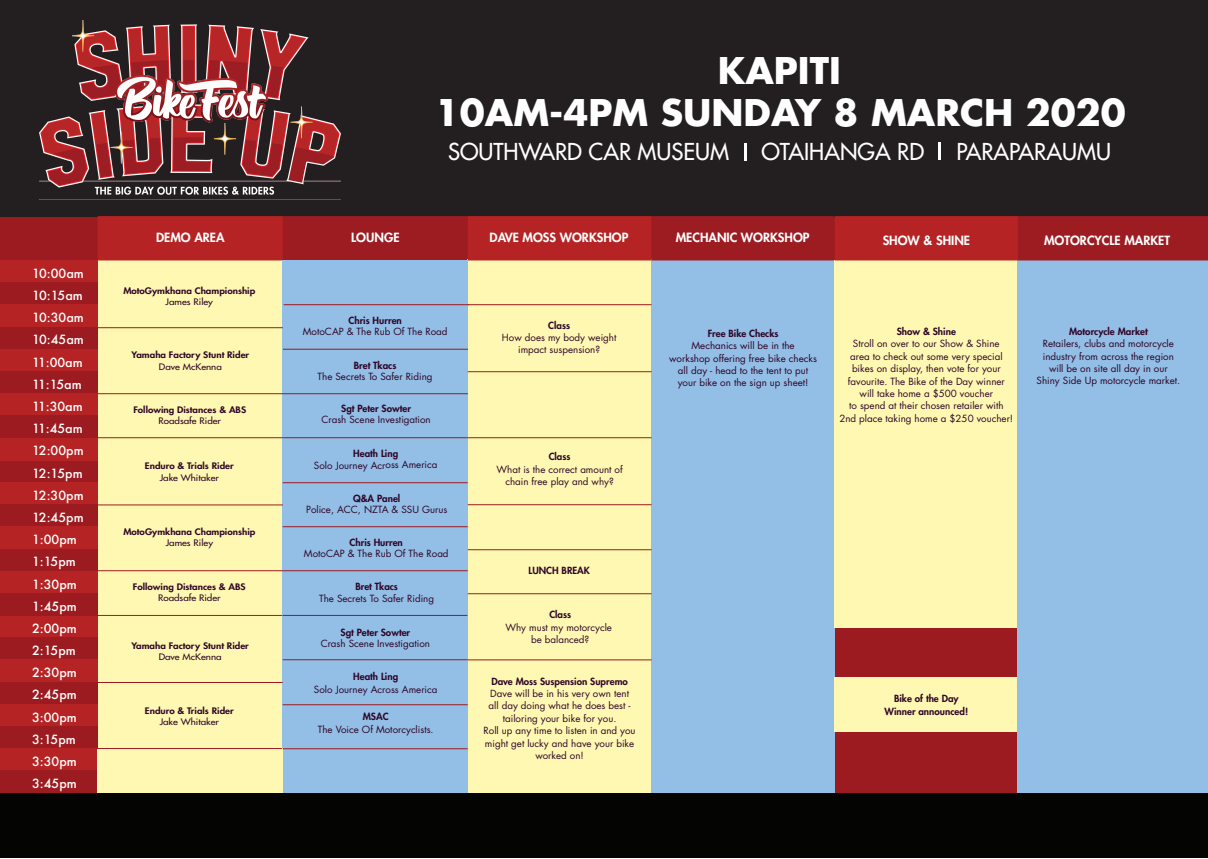
<style>
.page{position:relative;width:1208px;height:859px;background:#fff}
.page>*{position:absolute;margin:0;border:0;box-sizing:border-box;transform-origin:0 0}
.t1{font:700 35.8px "Futura Std";color:#fff}
.t2{font:500 22.7px "Futura Std";color:#fff}
.t3{font:500 12.4px/22.2px "Futura";color:#fff}
.t4{font:800 12.4px "Futura Std";color:#fff}
.t5{font:9.6px/12.4px "Futura Std";color:#2e0527;text-align:center}
.t6{font:800 9.6px/12.4px "Futura Std";color:#2e0527;text-align:center}
.t7{font:800 8.8px "Futura Std";color:#2e0527;scale:1.12 1}
.t8{font:500 8.8px "Futura Std";color:#2e0527;scale:1.12 1}
</style>
<div class="page">
<div style="left:0;top:214px;width:1208px;height:644px;background:#9c1b20"></div>
<div style="left:0;top:0;width:1208px;height:216px;background:#231f20"></div>
<div style="left:468px;top:259px;width:190px;height:578px;background:#fff8b2"></div>
<div style="left:651px;top:260px;width:183px;height:533px;background:#93bee5"></div>
<div style="left:834px;top:260px;width:184px;height:368px;background:#fff8b2"></div>
<div style="left:834px;top:677px;width:184px;height:54px;background:#fff8b2"></div>
<div style="left:1018px;top:260px;width:190px;height:539px;background:#93bee5"></div>
<div style="left:98px;top:260px;width:185px;height:598px;background:#fff8b2"></div>
<svg style="left:98px;top:216px;width:1110px;height:44px"></svg>
<div style="left:0;top:260px;width:98px;height:23px;background:#b62324"></div>
<div style="left:0;top:305px;width:98px;height:22px;background:#b62324"></div>
<div style="left:0;top:349px;width:98px;height:22px;background:#b62324"></div>
<div style="left:0;top:394px;width:98px;height:22px;background:#b62324"></div>
<div style="left:0;top:482px;width:98px;height:23px;background:#b62324"></div>
<div style="left:0;top:527px;width:98px;height:22px;background:#b62324"></div>
<div style="left:0;top:571px;width:98px;height:22px;background:#b62324"></div>
<div style="left:0;top:616px;width:98px;height:22px;background:#b62324"></div>
<div style="left:0;top:660px;width:98px;height:22px;background:#b62324"></div>
<div style="left:0;top:704px;width:98px;height:22px;background:#b62324"></div>
<div style="left:0;top:438px;width:98px;height:22px;background:#b62324"></div>
<div style="left:0;top:749px;width:98px;height:22px;background:#b62324"></div>
<div style="left:0;top:793px;width:1208px;height:65px;background:#040503"></div>
<div style="left:283px;top:260px;width:184px;height:533px;background:#93bee5"></div>
<img style="left:40px;top:20px;width:300px;height:175px">
<hr style="left:98px;top:393px;width:185px;height:1px;background:#9c1b20">
<hr style="left:98px;top:327px;width:185px;height:1px;background:#9c1b20">
<hr style="left:98px;top:437px;width:185px;height:1px;background:#9c1b20">
<hr style="left:98px;top:504px;width:185px;height:1px;background:#9c1b20">
<hr style="left:98px;top:570px;width:185px;height:1px;background:#9c1b20">
<hr style="left:97px;top:615px;width:185px;height:1px;background:#9c1b20">
<hr style="left:98px;top:682px;width:185px;height:1px;background:#9c1b20">
<hr style="left:97px;top:748px;width:185px;height:1px;background:#9c1b20">
<hr style="left:284px;top:304px;width:185px;height:1px;background:#9c1b20">
<hr style="left:468px;top:304px;width:183px;height:1px;background:#9c1b20">
<hr style="left:468px;top:371px;width:183px;height:1px;background:#9c1b20">
<hr style="left:468px;top:437px;width:183px;height:1px;background:#9c1b20">
<hr style="left:468px;top:504px;width:183px;height:1px;background:#9c1b20">
<hr style="left:468px;top:549px;width:183px;height:1px;background:#9c1b20">
<hr style="left:468px;top:659px;width:183px;height:1px;background:#9c1b20">
<hr style="left:468px;top:593px;width:183px;height:1px;background:#9c1b20">
<hr style="left:283px;top:349px;width:185px;height:1px;background:#9c1b20">
<hr style="left:283px;top:393px;width:185px;height:1px;background:#9c1b20">
<hr style="left:283px;top:437px;width:185px;height:1px;background:#9c1b20">
<hr style="left:283px;top:482px;width:185px;height:1px;background:#9c1b20">
<hr style="left:283px;top:526px;width:185px;height:1px;background:#9c1b20">
<hr style="left:283px;top:570px;width:185px;height:1px;background:#9c1b20">
<hr style="left:282px;top:615px;width:185px;height:1px;background:#9c1b20">
<hr style="left:283px;top:659px;width:185px;height:1px;background:#9c1b20">
<hr style="left:283px;top:704px;width:185px;height:1px;background:#9c1b20">
<hr style="left:283px;top:748px;width:185px;height:1px;background:#9c1b20">
<hr style="left:744px;top:144px;width:3px;height:17px;background:#fff">
<hr style="left:938px;top:143px;width:3px;height:17px;background:#fff">
<p class="t3" style="left:32px;top:262px;width:53px">10:00am<br>10:15am<br>10:30am<br>10:45am<br>11:00am<br>11:15am<br>11:30am<br>11:45am<br>12:00pm<br>12:15pm<br>12:30pm<br>12:45pm<br>1:00pm<br>1:15pm<br>1:30pm<br>1:45pm<br>2:00pm<br>2:15pm<br>2:30pm<br>2:45pm<br>3:00pm<br>3:15pm<br>3:30pm<br>3:45pm</p>
<h1 class="t1" style="left:718px;top:47px;width:125px">KAPITI</h1>
<h1 class="t1" style="left:435px;top:89px;width:692px">10AM-4PM SUNDAY 8 MARCH 2020</h1>
<h2 class="t2" style="left:448px;top:138px;width:283px">SOUTHWARD CAR MUSEUM</h2>
<h2 class="t2" style="left:761px;top:138px;width:164px">OTAIHANGA RD</h2>
<h2 class="t2" style="left:956px;top:138px;width:156px">PARAPARAUMU</h2>
<p class="t4" style="left:156px;top:230px;width:70px">DEMO AREA</p>
<p class="t4" style="left:351px;top:230px;width:50px">LOUNGE</p>
<p class="t4" style="left:489px;top:230px;width:140px">DAVE MOSS WORKSHOP</p>
<p class="t4" style="left:676px;top:230px;width:135px">MECHANIC WORKSHOP</p>
<p class="t4" style="left:882px;top:233px;width:89px">SHOW &amp; SHINE</p>
<p class="t4" style="left:1044px;top:233px;width:127px">MOTORCYCLE MARKET</p>
<p class="t7" style="left:123px;top:285px;width:119px">MotoGymkhana Championship</p>
<p class="t8" style="left:166px;top:296px;width:44px">James Riley</p>
<p class="t7" style="left:132px;top:350px;width:106px">Yamaha Factory Stunt Rider</p>
<p class="t8" style="left:159px;top:361px;width:58px">Dave McKenna</p>
<p class="t7" style="left:133px;top:404px;width:102px">Following Distances &amp; ABS</p>
<p class="t8" style="left:159px;top:415px;width:57px">Roadsafe Rider</p>
<p class="t7" style="left:145px;top:460px;width:81px">Enduro &amp; Trials Rider</p>
<p class="t8" style="left:160px;top:472px;width:54px">Jake Whitaker</p>
<p class="t7" style="left:123px;top:526px;width:119px">MotoGymkhana Championship</p>
<p class="t8" style="left:166px;top:537px;width:44px">James Riley</p>
<p class="t7" style="left:133px;top:581px;width:102px">Following Distances &amp; ABS</p>
<p class="t8" style="left:158px;top:592px;width:57px">Roadsafe Rider</p>
<p class="t7" style="left:131px;top:640px;width:106px">Yamaha Factory Stunt Rider</p>
<p class="t8" style="left:159px;top:651px;width:58px">Dave McKenna</p>
<p class="t7" style="left:145px;top:705px;width:81px">Enduro &amp; Trials Rider</p>
<p class="t8" style="left:160px;top:716px;width:54px">Jake Whitaker</p>
<p class="t6" style="left:348px;top:314px;width:55px">Chris Hurren</p>
<p class="t5" style="left:303px;top:325px;width:146px">MotoCAP &amp; The Rub Of The Road</p>
<p class="t6" style="left:354px;top:359px;width:44px">Bret Tkacs</p>
<p class="t5" style="left:318px;top:371px;width:116px">The Secrets To Safer Riding</p>
<p class="t6" style="left:341px;top:402px;width:71px">Sgt Peter Sowter</p>
<p class="t5" style="left:321px;top:413px;width:111px">Crash Scene Investigation</p>
<p class="t6" style="left:353px;top:447px;width:47px">Heath Ling</p>
<p class="t5" style="left:314px;top:459px;width:125px">Solo Journey Across America</p>
<p class="t6" style="left:353px;top:492px;width:49px">Q&amp;A Panel</p>
<p class="t5" style="left:306px;top:503px;width:143px">Police, ACC, NZTA &amp; SSU Gurus</p>
<p class="t6" style="left:349px;top:536px;width:55px">Chris Hurren</p>
<p class="t5" style="left:304px;top:547px;width:146px">MotoCAP &amp; The Rub Of The Road</p>
<p class="t6" style="left:355px;top:580px;width:44px">Bret Tkacs</p>
<p class="t5" style="left:319px;top:592px;width:116px">The Secrets To Safer Riding</p>
<p class="t6" style="left:340px;top:626px;width:71px">Sgt Peter Sowter</p>
<p class="t5" style="left:321px;top:638px;width:111px">Crash Scene Investigation</p>
<p class="t6" style="left:353px;top:670px;width:47px">Heath Ling</p>
<p class="t5" style="left:314px;top:683px;width:125px">Solo Journey Across America</p>
<p class="t6" style="left:363px;top:710px;width:27px">MSAC</p>
<p class="t5" style="left:318px;top:724px;width:117px">The Voice Of Motorcyclists.</p>
<p class="t6" style="left:548px;top:319px;width:23px">Class</p>
<p class="t5" style="left:502px;top:331px;width:116px">How does my body weight impact suspension?</p>
<p class="t6" style="left:549px;top:450px;width:23px">Class</p>
<p class="t5" style="left:496px;top:463px;width:128px">What is the correct amount of chain free play and why?</p>
<p class="t6" style="left:528px;top:564px;width:63px">LUNCH BREAK</p>
<p class="t6" style="left:549px;top:608px;width:23px">Class</p>
<p class="t5" style="left:505px;top:621px;width:108px">Why must my motorcycle be balanced?</p>
<p class="t6" style="left:491px;top:675px;width:138px">Dave Moss Suspension Supremo</p>
<p class="t5" style="left:483px;top:687px;width:153px">Dave will be in his very own tent<br>all day doing what he does best - tailoring your bike for you.<br>Roll up any time to listen in and you might get lucky and have your bike worked on!</p>
<p class="t6" style="left:707px;top:327px;width:72px">Free Bike Checks</p>
<p class="t5" style="left:669px;top:340px;width:149px">Mechanics will be in the<br>workshop offering free bike checks all day - head to the tent to put your bike on the sign up sheet!</p>
<p class="t6" style="left:896px;top:325px;width:61px">Show &amp; Shine</p>
<p class="t5" style="left:839px;top:338px;width:175px">Stroll on over to our Show &amp; Shine<br>area to check out some very special bikes on display, then vote for your favourite. The Bike of the Day winner will take home a $500 voucher<br>to spend at their chosen retailer with<br>2nd place taking home a $250 voucher!</p>
<p class="t6" style="left:1069px;top:325px;width:80px">Motorcycle Market</p>
<p class="t5" style="left:1036px;top:338px;width:145px">Retailers, clubs and motorcycle industry from across the region will be on site all day in our<br>Shiny Side Up motorcycle market.</p>
<p class="t6" style="left:884px;top:692px;width:85px">Bike of the Day<br>Winner announced!</p>
</div>
